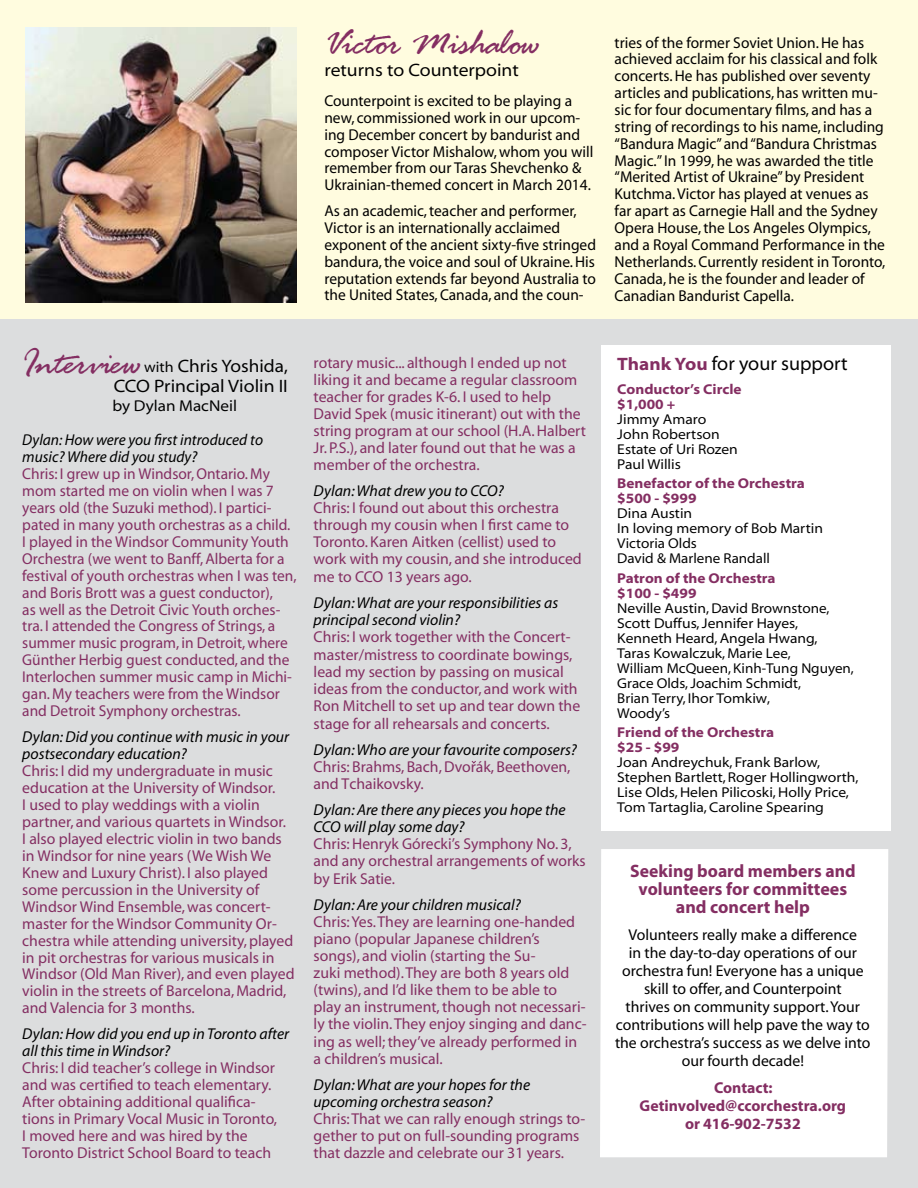
<style>
.page{position:relative;width:918px;height:1188px;background:#fff}
.page>*{position:absolute;margin:0;border:0;box-sizing:border-box;transform-origin:0 0}
.t1{font:39px "Rage Italic Plain";letter-spacing:-.005em;color:#842e62}
.t2{font:19.5px "Myriad MM 400 700";color:#000;scale:.94 1}
.t3{font:18px/18px "Myriad MM 700 600";letter-spacing:.03em;color:#842e62;text-align:center}
.t4{font:18px/19.5px "Myriad MM 400 700";color:#000;text-align:right}
.t5{font:15.75px/17px "Myriad MM 400 600";color:#842e62}
.t6{font:15.75px/16.8px "Myriad MM 400 600";color:#000}
.t7{font:15.75px/17px "Myriad MM It 400 600";color:#000}
.t8{font:15.75px/18px "Myriad MM 700 600";letter-spacing:.035em;color:#842e62;text-align:center}
.t9{font:15.75px "Myriad MM 400 700";color:#000}
.t10{font:14.25px/15px "Myriad MM 400 700";color:#000}
.t11{font:14.25px/15px "Myriad MM 700 700";color:#842e62}
.s1{font-size:15px}
.s2{font-family:"Myriad MM 700 700";font-size:18px;color:#842e62}
</style>
<div class="page">
<div style="left:0;top:317px;width:918px;height:871px;background:#dcddde"></div>
<div style="left:0;top:0;width:918px;height:319px;background:#fffcdf"></div>
<div style="left:601px;top:345px;width:289px;height:486px;background:#fff"></div>
<div style="left:600px;top:849px;width:288px;height:308px;background:#fff"></div>
<img style="left:25px;top:28px;width:271px;height:274px">
<h1 class="t1" style="left:324px;top:18px;width:215px">Victor Mishalow</h1>
<p class="t4" style="left:324px;top:61px;width:196px">returns to Counterpoint</p>
<p class="t6" style="left:324px;top:93px;width:270px">Counterpoint is excited to be playing a new, commissioned work in our upcom&shy;ing December concert by bandurist and composer Victor Mishalow, whom you will remember from our Taras Shevchenko &amp; Ukrainian-themed concert in March 2014.</p>
<p class="t6" style="left:324px;top:203px;width:273px">As an academic, teacher and performer, Victor is an internationally acclaimed exponent of the ancient sixty-five stringed bandura, the voice and soul of Ukraine. His reputation extends far beyond Australia to the United States, Canada, and the coun-</p>
<h1 class="t1" style="left:22px;top:339px;width:119px">Interview</h1>
<p class="t4" style="left:114px;top:357px;width:176px"><span class="s1">with</span> Chris Yoshida,<br>CCO Principal Violin II</p>
<p class="t9" style="left:112px;top:398px;width:126px">by Dylan MacNeil</p>
<p class="t7" style="left:22px;top:432px;width:242px">Dylan: How were you first introduced to music? Where did you study?</p>
<p class="t5" style="left:22px;top:466px;width:276px">Chris: I grew up in Windsor, Ontario. My mom started me on violin when I was 7 years old (the Suzuki method). I partici&shy;pated in many youth orchestras as a child.<br>I played in the Windsor Community Youth Orchestra (we went to Banff, Alberta for a festival of youth orchestras when I was ten, and Boris Brott was a guest conductor),<br>as well as the Detroit Civic Youth orches&shy;tra. I attended the Congress of Strings, a summer music program, in Detroit, where Günther Herbig guest conducted, and the Interlochen summer music camp in Michi&shy;gan. My teachers were from the Windsor and Detroit Symphony orchestras.</p>
<p class="t7" style="left:22px;top:729px;width:268px">Dylan: Did you continue with music in your postsecondary education?</p>
<p class="t5" style="left:22px;top:763px;width:274px">Chris: I did my undergraduate in music education at the University of Windsor.<br>I used to play weddings with a violin partner, and various quartets in Windsor.<br>I also played electric violin in two bands in Windsor for nine years (We Wish We Knew and Luxury Christ). I also played some percussion in the University of Windsor Wind Ensemble, was concert&shy;master for the Windsor Community Or&shy;chestra while attending university, played in pit orchestras for various musicals in Windsor (Old Man River), and even played violin in the streets of Barcelona, Madrid, and Valencia for 3 months.</p>
<p class="t7" style="left:22px;top:1026px;width:269px">Dylan: How did you end up in Toronto after all this time in Windsor?</p>
<p class="t5" style="left:22px;top:1060px;width:256px">Chris: I did teacher’s college in Windsor and was certified to teach elementary.<br>After obtaining additional qualifica&shy;tions in Primary Vocal Music in Toronto, I moved here and was hired by the Toronto District School Board to teach</p>
<p class="t5" style="left:314px;top:355px;width:274px">rotary music... although I ended up not liking it and became a regular classroom teacher for grades K-6. I used to help David Spek (music itinerant) out with the string program at our school (H.A. Halbert Jr. P.S.), and later found out that he was a member of the orchestra.</p>
<p class="t7" style="left:314px;top:483px;width:192px">Dylan: What drew you to CCO?</p>
<p class="t5" style="left:314px;top:500px;width:270px">Chris: I found out about this orchestra through my cousin when I first came to Toronto. Karen Aitken (cellist) used to work with my cousin, and she introduced me to CCO 13 years ago.</p>
<p class="t7" style="left:314px;top:595px;width:246px">Dylan: What are your responsibilities as principal second violin?</p>
<p class="t5" style="left:314px;top:629px;width:268px">Chris: I work together with the Concert&shy;master/mistress to coordinate bowings, lead my section by passing on musical ideas from the conductor, and work with Ron Mitchell to set up and tear down the stage for all rehearsals and concerts.</p>
<p class="t7" style="left:314px;top:742px;width:265px">Dylan: Who are your favourite composers?</p>
<p class="t5" style="left:314px;top:759px;width:258px">Chris: Brahms, Bach, Dvorák, Beethoven, and Tchaikovsky.</p>
<p class="t7" style="left:314px;top:802px;width:254px">Dylan: Are there any pieces you hope the<br>CCO will play some day?</p>
<p class="t5" style="left:314px;top:836px;width:274px">Chris: Henryk Górecki’s Symphony No. 3, and any orchestral arrangements of works by Erik Satie.</p>
<p class="t7" style="left:314px;top:897px;width:209px">Dylan: Are your children musical?</p>
<p class="t5" style="left:314px;top:914px;width:274px">Chris: Yes. They are learning one-handed piano (popular Japanese children’s songs), and violin (starting the Su-<br>zuki method). They are both 8 years old (twins), and I’d like them to be able to play an instrument, though not necessari&shy;ly the violin. They enjoy singing and danc&shy;ing as well; they’ve already performed in a children’s musical.</p>
<p class="t7" style="left:314px;top:1077px;width:218px">Dylan: What are your hopes for the upcoming orchestra season?</p>
<p class="t5" style="left:314px;top:1111px;width:273px">Chris: That we can rally enough strings to&shy;gether to put on full-sounding programs that dazzle and celebrate our 31 years.</p>
<p class="t6" style="left:615px;top:35px;width:272px">tries of the former Soviet Union. He has achieved acclaim for his classical and folk concerts. He has published over seventy articles and publications, has written mu&shy;sic for four documentary films, and has a string of recordings to his name, including “Bandura Magic” and “Bandura Christmas Magic.” In 1999, he was awarded the title “Merited Artist of Ukraine” by President Kutchma. Victor has played at venues as far apart as Carnegie Hall and the Sydney Opera House, the Los Angeles Olympics, and a Royal Command Performance in the Netherlands. Currently resident in Toronto, Canada, he is the founder and leader of Canadian Bandurist Capella.</p>
<p class="t2" style="left:617px;top:354px;width:246px"><span class="s2">Thank You</span> for your support</p>
<p class="t11" style="left:617px;top:382px;width:126px">Conductor’s Circle $1,000 +</p>
<p class="t10" style="left:617px;top:412px;width:122px">Jimmy Amaro<br>John Robertson<br>Estate of Uri Rozen<br>Paul Willis</p>
<p class="t11" style="left:617px;top:477px;width:189px">Benefactor of the Orchestra $500 - $999</p>
<p class="t10" style="left:617px;top:507px;width:207px">Dina Austin<br>In loving memory of Bob Martin<br>Victoria Olds<br>David &amp; Marlene Randall</p>
<p class="t11" style="left:617px;top:571px;width:160px">Patron of the Orchestra $100 - $499</p>
<p class="t10" style="left:617px;top:601px;width:238px">Neville Austin, David Brownstone,<br>Scott Duffus, Jennifer Hayes,<br>Kenneth Heard, Angela Hwang,<br>Taras Kowalczuk, Marie Lee,<br>William McQueen, Kinh-Tung Nguyen,<br>Grace Olds, Joachim Schmidt,<br>Brian Terry, Ihor Tomkiw,<br>Woody’s</p>
<p class="t11" style="left:617px;top:726px;width:158px">Friend of the Orchestra $25 - $99</p>
<p class="t10" style="left:617px;top:756px;width:243px">Joan Andreychuk, Frank Barlow, Stephen Bartlett, Roger Hollingworth, Lise Olds, Helen Pilicoski, Holly Price, Tom Tartaglia, Caroline Spearing</p>
<p class="t3" style="left:630px;top:863px;width:226px">Seeking board members and volunteers for committees and concert help</p>
<p class="t6" style="left:615px;top:926px;width:257px;line-height:18px;text-align:center">Volunteers really make a difference<br>in the day-to-day operations of our orchestra fun! Everyone has a unique skill to offer, and Counterpoint<br>thrives on community support. Your contributions will help pave the way to the orchestra’s success as we delve into our fourth decade!</p>
<p class="t8" style="left:640px;top:1079px;width:208px">Contact:<br>Getinvolved@ccorchestra.org or 416-902-7532</p>
</div>
